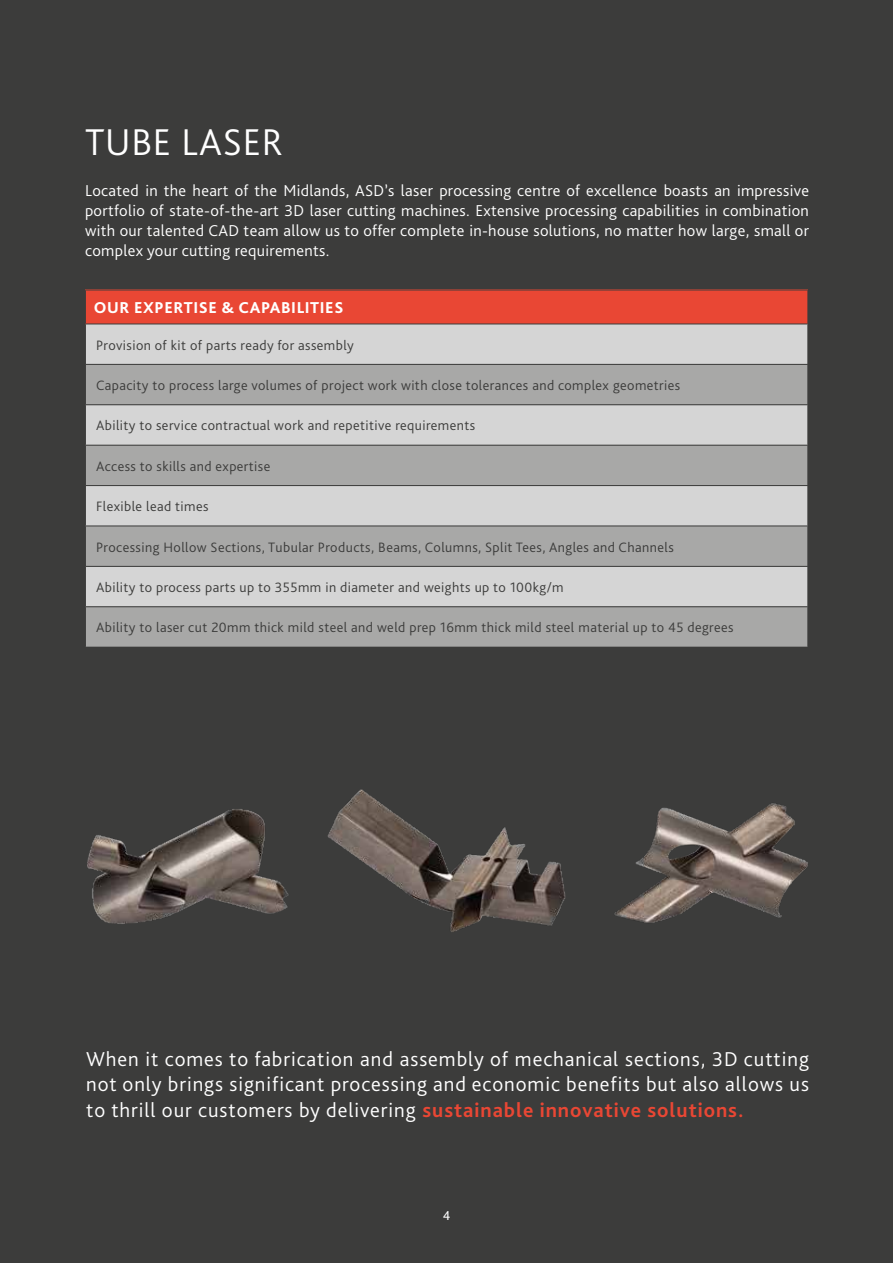
<style>
.page{position:relative;width:893px;height:1263px;background:#3c3c3b}
.page>*{position:absolute;margin:0;border:0;box-sizing:border-box;transform-origin:0 0}
.t1{font:300 39px "Kl Bliss";letter-spacing:.02em;color:#fff}
.t2{font:300 21px/25.5px "Kl Bliss";letter-spacing:.045em;color:#fff;text-align:justify}
.t3{font:300 16.5px/19.8px "Kl Bliss";letter-spacing:.02em;color:#fff;text-align:justify}
.t4{font:800 16.5px "Kl Bliss";letter-spacing:.035em;color:#fff}
.t5{font:300 14.25px "Kl Bliss";letter-spacing:.03em;color:#3c3c3b}
.t6{font:13.5px "Kl Bliss";color:#fff}
.s1{font-weight:700;color:#e94734}
</style>
<div class="page">
<div style="left:85px;top:290px;width:723px;height:34px;background:#e94734"></div>
<div style="left:86px;top:325px;width:721px;height:39px;background:#d5d5d5"></div>
<svg style="left:86px;top:365px;width:721px;height:282px;background:#babab9"></svg>
<hr style="left:85px;top:290px;width:1px;height:34px;background:#3c3c3b">
<hr style="left:85px;top:290px;width:723px;height:1px;background:#3c3c3b">
<hr style="left:807px;top:290px;width:1px;height:34px;background:#3c3c3b">
<hr style="left:85px;top:404px;width:723px;height:1px;background:#3c3c3b">
<hr style="left:85px;top:445px;width:723px;height:1px;background:#3c3c3b">
<hr style="left:85px;top:485px;width:723px;height:1px;background:#3c3c3b">
<hr style="left:85px;top:526px;width:723px;height:1px;background:#3c3c3b">
<hr style="left:85px;top:566px;width:723px;height:1px;background:#3c3c3b">
<hr style="left:85px;top:606px;width:723px;height:1px;background:#3c3c3b">
<img style="left:327px;top:789px;width:239px;height:143px">
<img style="left:614px;top:803px;width:194px;height:120px">
<img style="left:87px;top:809px;width:202px;height:115px">
<h1 class="t1" style="left:85px;top:118px;width:199px">TUBE LASER</h1>
<p class="t3" style="left:85px;top:180px;width:725px">Located in the heart of the Midlands, ASD’s laser processing centre of excellence boasts an impressive portfolio of state-of-the-art 3D laser cutting machines. Extensive processing capabilities in combination with our talented CAD team allow us to offer complete in-house solutions, no matter how large, small or complex your cutting requirements.</p>
<p class="t4" style="left:94px;top:297px;width:251px">OUR EXPERTISE &amp; CAPABILITIES</p>
<p class="t5" style="left:96px;top:336px;width:259px">Provision of kit of parts ready for assembly</p>
<p class="t5" style="left:96px;top:376px;width:586px">Capacity to process large volumes of project work with close tolerances and complex geometries</p>
<p class="t5" style="left:96px;top:417px;width:381px">Ability to service contractual work and repetitive requirements</p>
<p class="t5" style="left:96px;top:457px;width:176px">Access to skills and expertise</p>
<p class="t5" style="left:96px;top:498px;width:114px">Flexible lead times</p>
<p class="t5" style="left:96px;top:538px;width:579px">Processing Hollow Sections, Tubular Products, Beams, Columns, Split Tees, Angles and Channels</p>
<p class="t5" style="left:96px;top:578px;width:469px">Ability to process parts up to 355mm in diameter and weights up to 100kg/m</p>
<p class="t5" style="left:96px;top:619px;width:639px">Ability to laser cut 20mm thick mild steel and weld prep 16mm thick mild steel material up to 45 degrees</p>
<h2 class="t2" style="left:86px;top:1046px;width:724px">When it comes to fabrication and assembly of mechanical sections, 3D cutting not only brings significant processing and economic benefits but also allows us to thrill our customers by delivering <span class="s1">sustainable innovative solutions.</span></h2>
<p class="t6" style="left:443px;top:1207px;width:9px">4</p>
</div>
